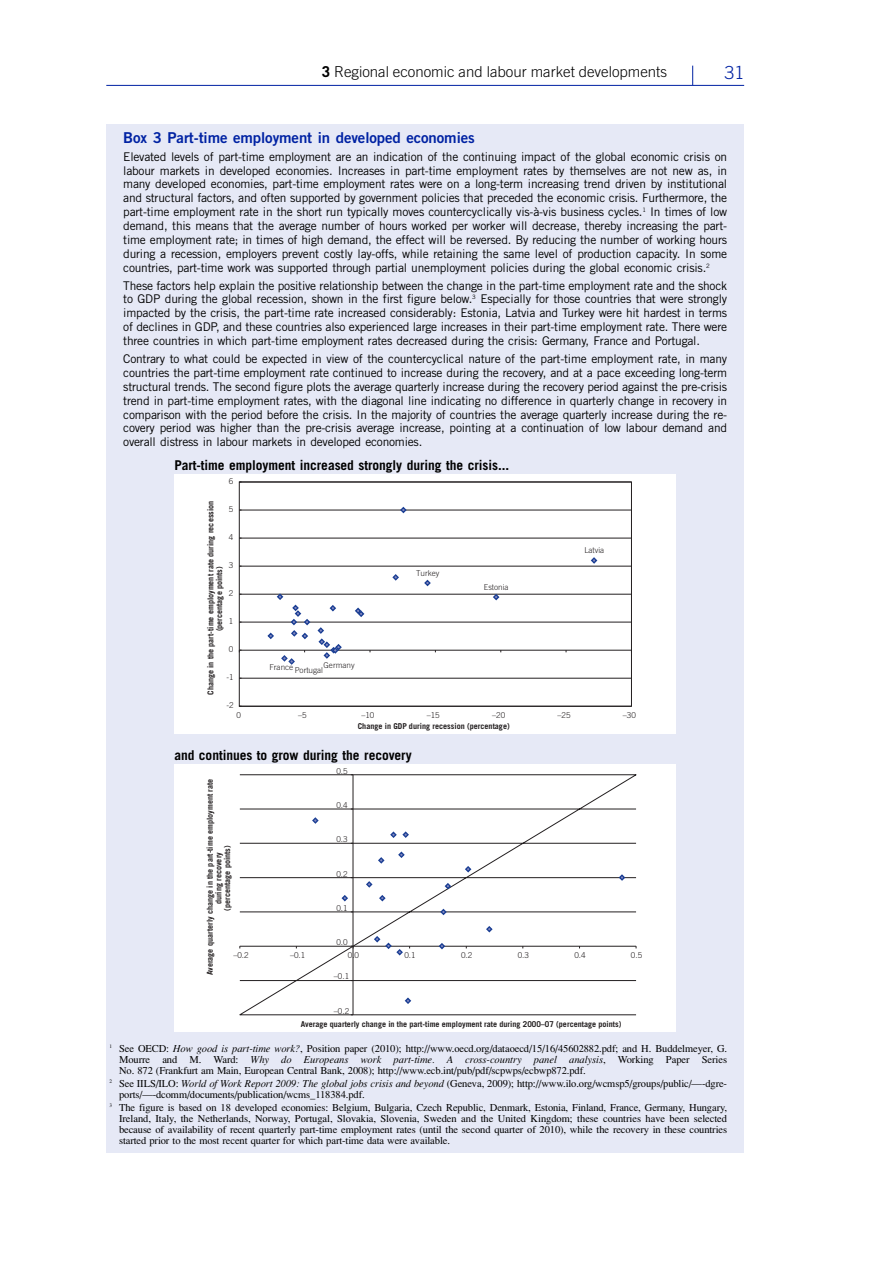
<style>
.page{position:relative;width:893px;height:1263px;background:#fff}
.page>*{position:absolute;margin:0;border:0;box-sizing:border-box;transform-origin:0 0}
.t1{font:300 18px "Trade Gothic";color:#0022a3}
.t2{font:300 15px "Trade Gothic";color:#000}
.t3{font:15px "Trade Gothic Bold Two";letter-spacing:-.005em;color:#0022a3}
.t4{font:700 13.5px "Trade Gothic";letter-spacing:-.005em;color:#000}
.t5{font:12px/14px "Trade Gothic";letter-spacing:-.02em;color:#000;text-align:justify}
.t6{font:10.5px/10.9px "Times";letter-spacing:-.01em;color:#000;text-align:justify}
.t7{font:700 8.1px/8.6px "Trade Gothic";color:#231f20;text-align:center}
.t8{font:300 8.1px "Trade Gothic";color:#231f20}
.s1{font-weight:700}
.s2{font-style:italic}
</style>
<div class="page">
<svg style="left:692px;top:66px;width:1px;height:19px"></svg>
<hr style="left:106px;top:85px;width:638px;height:1px;background:#0022a3">
<div style="left:106px;top:124px;width:638px;height:1028px;background:#e6e9f6"></div>
<div style="left:174px;top:474px;width:502px;height:259px;background:#fff"></div>
<hr style="left:239px;top:706px;width:392px;height:1px;background:#231f20">
<hr style="left:239px;top:678px;width:392px;height:1px;background:#231f20">
<hr style="left:239px;top:622px;width:392px;height:1px;background:#231f20">
<hr style="left:239px;top:594px;width:392px;height:1px;background:#231f20">
<hr style="left:239px;top:566px;width:392px;height:1px;background:#231f20">
<hr style="left:239px;top:538px;width:392px;height:1px;background:#231f20">
<hr style="left:239px;top:510px;width:392px;height:1px;background:#231f20">
<hr style="left:239px;top:482px;width:392px;height:1px;background:#231f20">
<hr style="left:239px;top:650px;width:392px;height:1px;background:#231f20">
<svg style="left:276px;top:593px;width:8px;height:7px"></svg>
<svg style="left:290px;top:604px;width:21px;height:36px"></svg>
<svg style="left:267px;top:632px;width:7px;height:8px"></svg>
<svg style="left:329px;top:605px;width:7px;height:7px"></svg>
<svg style="left:281px;top:655px;width:14px;height:10px"></svg>
<svg style="left:355px;top:607px;width:10px;height:10px"></svg>
<svg style="left:317px;top:627px;width:26px;height:32px"></svg>
<svg style="left:424px;top:579px;width:7px;height:8px"></svg>
<svg style="left:392px;top:574px;width:7px;height:7px"></svg>
<svg style="left:492px;top:593px;width:8px;height:8px"></svg>
<svg style="left:399px;top:506px;width:9px;height:8px"></svg>
<svg style="left:590px;top:557px;width:8px;height:7px"></svg>
<div style="left:174px;top:764px;width:502px;height:268px;background:#fff"></div>
<svg style="left:239px;top:774px;width:398px;height:241px"></svg>
<hr style="left:353px;top:775px;width:1px;height:240px;background:#231f20">
<hr style="left:240px;top:946px;width:396px;height:1px;background:#231f20">
<svg style="left:389px;top:830px;width:21px;height:9px"></svg>
<svg style="left:397px;top:850px;width:9px;height:9px"></svg>
<svg style="left:377px;top:856px;width:8px;height:9px"></svg>
<svg style="left:464px;top:865px;width:8px;height:8px"></svg>
<svg style="left:444px;top:882px;width:8px;height:8px"></svg>
<svg style="left:311px;top:816px;width:9px;height:9px"></svg>
<svg style="left:439px;top:908px;width:9px;height:8px"></svg>
<svg style="left:365px;top:880px;width:22px;height:22px"></svg>
<svg style="left:341px;top:894px;width:8px;height:8px"></svg>
<svg style="left:438px;top:942px;width:8px;height:8px"></svg>
<svg style="left:373px;top:935px;width:37px;height:21px"></svg>
<svg style="left:485px;top:925px;width:9px;height:8px"></svg>
<svg style="left:404px;top:996px;width:8px;height:9px"></svg>
<svg style="left:618px;top:873px;width:8px;height:9px"></svg>
<p class="t2" style="left:322px;top:66px;width:347px"><span class="s1">3</span> Regional economic and labour market developments</p>
<h1 class="t1" style="left:724px;top:66px;width:22px">31</h1>
<p class="t3" style="left:123px;top:132px;width:353px">Box 3 Part-time employment in developed economies</p>
<p class="t5" style="left:123px;top:150px;width:605px">Elevated levels of part-time employment are an indication of the continuing impact of the global economic crisis on labour markets in developed economies. Increases in part-time employment rates by themselves are not new as, in many developed economies, part-time employment rates were on a long-term increasing trend driven by institutional and structural factors, and often supported by government policies that preceded the economic crisis. Furthermore, the part-time employment rate in the short run typically moves countercyclically vis-à-vis business cycles.<sup>1</sup> In times of low demand, this means that the average number of hours worked per worker will decrease, thereby increasing the part&shy;time employment rate; in times of high demand, the effect will be reversed. By reducing the number of working hours during a recession, employers prevent costly lay-offs, while retaining the same level of production capacity. In some countries, part-time work was supported through partial unemployment policies during the global economic crisis.<sup>2</sup></p>
<p class="t5" style="left:123px;top:279px;width:605px">These factors help explain the positive relationship between the change in the part-time employment rate and the shock to GDP during the global recession, shown in the first figure below.<sup>3</sup> Especially for those countries that were strongly impacted by the crisis, the part-time rate increased considerably: Estonia, Latvia and Turkey were hit hardest in terms of declines in GDP, and these countries also experienced large increases in their part-time employment rate. There were three countries in which part-time employment rates decreased during the crisis: Germany, France and Portugal.</p>
<p class="t5" style="left:123px;top:353px;width:605px">Contrary to what could be expected in view of the countercyclical nature of the part-time employment rate, in many countries the part-time employment rate continued to increase during the recovery, and at a pace exceeding long-term structural trends. The second figure plots the average quarterly increase during the recovery period against the pre-crisis trend in part-time employment rates, with the diagonal line indicating no difference in quarterly change in recovery in comparison with the period before the crisis. In the majority of countries the average quarterly increase during the re&shy;covery period was higher than the pre-crisis average increase, pointing at a continuation of low labour demand and overall distress in labour markets in developed economies.</p>
<p class="t4" style="left:174px;top:460px;width:336px">Part-time employment increased strongly during the crisis...</p>
<p class="t8" style="left:229px;top:478px;width:6px">6</p>
<p class="t7" style="left:207px;top:695px;width:195px;rotate:-90deg">Change in the part-time employment rate during recession (percentage points)</p>
<p class="t8" style="left:229px;top:506px;width:6px">5</p>
<p class="t8" style="left:229px;top:534px;width:6px">4</p>
<p class="t8" style="left:229px;top:562px;width:6px">3</p>
<p class="t8" style="left:229px;top:590px;width:6px">2</p>
<p class="t8" style="left:229px;top:618px;width:6px">1</p>
<p class="t8" style="left:229px;top:646px;width:6px">0</p>
<p class="t8" style="left:226px;top:674px;width:9px">-1</p>
<p class="t8" style="left:226px;top:702px;width:9px">-2</p>
<p class="t8" style="left:269px;top:664px;width:25px">France</p>
<p class="t8" style="left:324px;top:662px;width:33px">Germany</p>
<p class="t8" style="left:295px;top:667px;width:30px">Portugal</p>
<p class="t8" style="left:416px;top:570px;width:25px">Turkey</p>
<p class="t8" style="left:484px;top:584px;width:26px">Estonia</p>
<p class="t8" style="left:584px;top:548px;width:21px">Latvia</p>
<p class="t8" style="left:237px;top:712px;width:6px">0</p>
<p class="t8" style="left:298px;top:712px;width:10px">–5</p>
<p class="t8" style="left:361px;top:712px;width:15px">–10</p>
<p class="t8" style="left:427px;top:712px;width:15px">–15</p>
<p class="t8" style="left:492px;top:712px;width:15px">–20</p>
<p class="t8" style="left:557px;top:712px;width:15px">–25</p>
<p class="t8" style="left:623px;top:712px;width:15px">–30</p>
<p class="t7" style="left:358px;top:723px;width:153px">Change in GDP during recession (percentage)</p>
<p class="t4" style="left:174px;top:750px;width:239px">and continues to grow during the recovery</p>
<p class="t8" style="left:336px;top:768px;width:13px">0.5</p>
<p class="t7" style="left:207px;top:975px;width:198px;rotate:-90deg">Average quarterly change in the part-time employment rate during recovery<br>(percentage points)</p>
<p class="t8" style="left:336px;top:802px;width:13px">0.4</p>
<p class="t8" style="left:336px;top:836px;width:13px">0.3</p>
<p class="t8" style="left:336px;top:871px;width:13px">0.2</p>
<p class="t8" style="left:336px;top:905px;width:13px">0.1</p>
<p class="t8" style="left:336px;top:939px;width:13px">0.0</p>
<p class="t8" style="left:233px;top:952px;width:17px">–0.2</p>
<p class="t8" style="left:290px;top:952px;width:17px">–0.1</p>
<p class="t8" style="left:348px;top:952px;width:13px">0.0</p>
<p class="t8" style="left:404px;top:952px;width:13px">0.1</p>
<p class="t8" style="left:461px;top:952px;width:13px">0.2</p>
<p class="t8" style="left:518px;top:952px;width:13px">0.3</p>
<p class="t8" style="left:574px;top:952px;width:13px">0.4</p>
<p class="t8" style="left:631px;top:952px;width:13px">0.5</p>
<p class="t8" style="left:334px;top:973px;width:17px">–0.1</p>
<p class="t8" style="left:334px;top:1008px;width:17px">–0.2</p>
<p class="t7" style="left:301px;top:1021px;width:322px">Average quarterly change in the part-time employment rate during 2000–07 (percentage points)</p>
<p class="t6" style="left:119px;top:1042px;width:610px;text-indent:-10px"><sup>1</sup> See OECD: <span class="s2">How good is part-time work?</span>, Position paper (2010); http://www.oecd.org/dataoecd/15/16/45602882.pdf; and H. Buddelmeyer, G.<br>Mourre and M. Ward: <span class="s2">Why do Europeans work part-time. A cross-country panel analysis</span>, Working Paper Series No. 872 (Frankfurt am Main, European Central Bank, 2008); http://www.ecb.int/pub/pdf/scpwps/ecbwp872.pdf.</p>
<p class="t6" style="left:119px;top:1077px;width:610px;text-indent:-10px"><sup>2</sup> See IILS/ILO: <span class="s2">World of Work Report 2009: The global jobs crisis and beyond</span> (Geneva, 2009); http://www.ilo.org/wcmsp5/groups/public/—-dgre&shy;ports/—-dcomm/documents/publication/wcms_118384.pdf.</p>
<p class="t6" style="left:119px;top:1101px;width:610px;text-indent:-10px"><sup>3</sup> The figure is based on 18 developed economies: Belgium, Bulgaria, Czech Republic, Denmark, Estonia, Finland, France, Germany, Hungary, Ireland, Italy, the Netherlands, Norway, Portugal, Slovakia, Slovenia, Sweden and the United Kingdom; these countries have been selected because of availability of recent quarterly part-time employment rates (until the second quarter of 2010), while the recovery in these countries started prior to the most recent quarter for which part-time data were available.</p>
</div>
